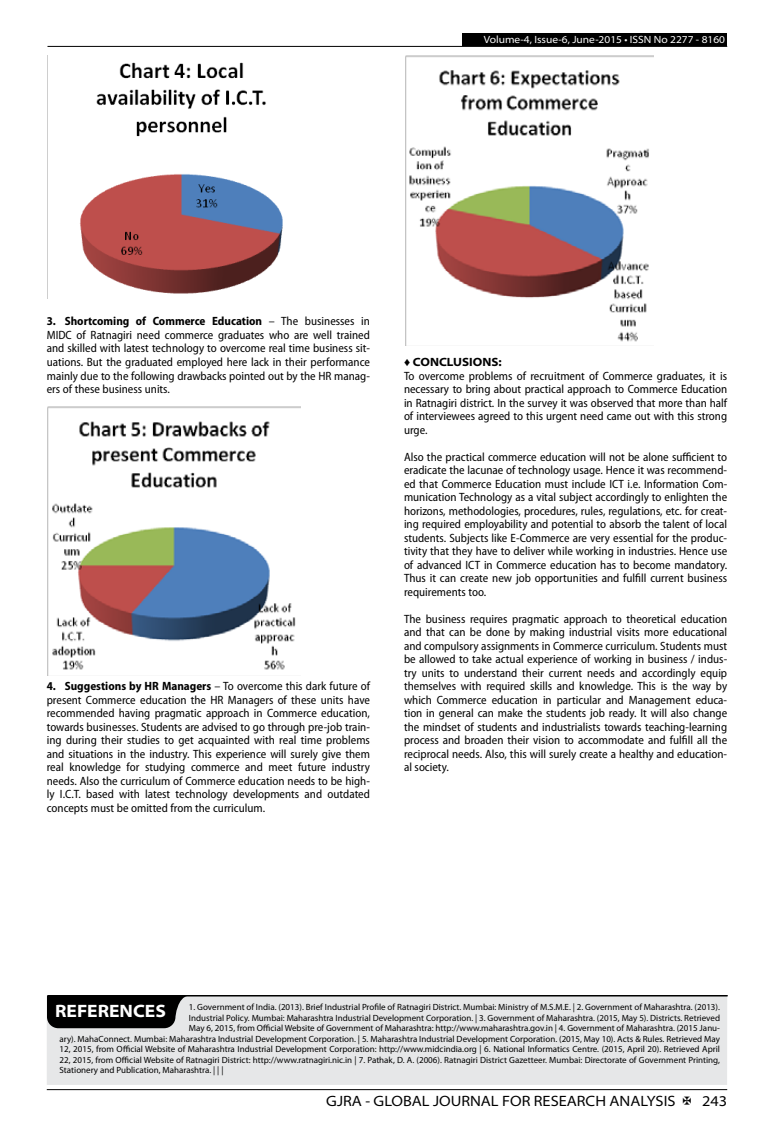
<style>
.page{position:relative;width:774px;height:1136px;background:#fff}
.page>*{position:absolute;margin:0;border:0;box-sizing:border-box;transform-origin:0 0}
.t1{font:700 semi-expanded 18px "Myriad Pro";color:#fff}
.t2{font:semi-expanded 15px "Myriad Pro";color:#000}
.t3{font:semi-condensed 12px/13.5px "Myriad Pro";color:#000;text-align:justify}
.t4{font:semi-expanded 10.5px "Myriad Pro";color:#fff}
.t5{font:9px "Myriad Pro";color:#000}
.s1{font-weight:700}
.s2{font-family:"Times New Roman";font-stretch:normal}
.s3{font-weight:700;font-stretch:semi-expanded}
</style>
<div class="page">
<hr style="left:47px;top:1089px;width:680px;height:1px;background:#000">
<div style="left:462px;top:33px;width:265px;height:13px;background:#000"></div>
<hr style="left:47px;top:46px;width:680px;height:1px;background:#000">
<div style="left:47px;top:995px;width:680px;height:89px;background:#e6e7e8"></div>
<hr style="left:48px;top:994px;width:679px;height:2px;background:#000">
<svg style="left:47px;top:995px;width:142px;height:33px;background:#141414"></svg>
<img style="left:80px;top:62px;width:203px;height:232px">
<img style="left:48px;top:406px;width:253px;height:270px">
<img style="left:405px;top:56px;width:248px;height:289px">
<p class="t4" style="left:484px;top:34px;width:243px">Volume-4, Issue-6, June-2015 • ISSN No 2277 - 8160</p>
<p class="t3" style="left:47px;top:315px;width:325px"><span class="s1">3. Shortcoming of Commerce Education</span> – The businesses in MIDC of Ratnagiri need commerce graduates who are well trained and skilled with latest technology to overcome real time business sit&shy;uations. But the graduated employed here lack in their performance mainly due to the following drawbacks pointed out by the HR manag&shy;ers of these business units.</p>
<p class="t3" style="left:47px;top:679px;width:325px"><span class="s1">4. Suggestions by HR Managers</span> – To overcome this dark future of present Commerce education the HR Managers of these units have recommended having pragmatic approach in Commerce education, towards businesses. Students are advised to go through pre-job train&shy;ing during their studies to get acquainted with real time problems and situations in the industry. This experience will surely give them real knowledge for studying commerce and meet future industry needs. Also the curriculum of Commerce education needs to be high&shy;ly I.C.T. based with latest technology developments and outdated concepts must be omitted from the curriculum.</p>
<p class="t3" style="left:404px;top:355px;width:325px;text-align:left"><span class="s2">♦</span> <span class="s3">CONCLUSIONS:<br></span>To overcome problems of recruitment of Commerce graduates, it is necessary to bring about practical approach to Commerce Education in Ratnagiri district. In the survey it was observed that more than half of interviewees agreed to this urgent need came out with this strong urge.</p>
<p class="t3" style="left:404px;top:450px;width:325px">Also the practical commerce education will not be alone sufficient to eradicate the lacunae of technology usage. Hence it was recommend&shy;ed that Commerce Education must include ICT i.e. Information Com&shy;munication Technology as a vital subject accordingly to enlighten the horizons, methodologies, procedures, rules, regulations, etc. for creat&shy;ing required employability and potential to absorb the talent of local students. Subjects like E-Commerce are very essential for the produc&shy;tivity that they have to deliver while working in industries. Hence use of advanced ICT in Commerce education has to become mandatory.<br>Thus it can create new job opportunities and fulfill current business requirements too.</p>
<p class="t3" style="left:404px;top:612px;width:325px">The business requires pragmatic approach to theoretical education and that can be done by making industrial visits more educational and compulsory assignments in Commerce curriculum. Students must be allowed to take actual experience of working in business / indus&shy;try units to understand their current needs and accordingly equip themselves with required skills and knowledge. This is the way by which Commerce education in particular and Management educa&shy;tion in general can make the students job ready. It will also change the mindset of students and industrialists towards teaching-learning process and broaden their vision to accommodate and fulfill all the reciprocal needs. Also, this will surely create a healthy and education&shy;al society.</p>
<h1 class="t1" style="left:55px;top:1000px;width:112px">REFERENCES</h1>
<p class="t5" style="left:189px;top:1002px;width:533px">1. Government of India. (2013). Brief Industrial Profile of Ratnagiri District. Mumbai: Ministry of M.S.M.E. | 2. Government of Maharashtra. (2013).</p>
<p class="t5" style="left:189px;top:1012px;width:533px">Industrial Policy. Mumbai: Maharashtra Industrial Development Corporation. | 3. Government of Maharashtra. (2015, May 5). Districts. Retrieved</p>
<p class="t5" style="left:189px;top:1023px;width:533px">May 6, 2015, from Official Website of Government of Maharashtra: http://www.maharashtra.gov.in | 4. Government of Maharashtra. (2015 Janu-</p>
<p class="t5" style="left:60px;top:1033px;width:662px">ary). MahaConnect. Mumbai: Maharashtra Industrial Development Corporation. | 5. Maharashtra Industrial Development Corporation. (2015, May 10). Acts &amp; Rules. Retrieved May</p>
<p class="t5" style="left:60px;top:1044px;width:662px">12, 2015, from Official Website of Maharashtra Industrial Development Corporation: http://www.midcindia.org | 6. National Informatics Centre. (2015, April 20). Retrieved April</p>
<p class="t5" style="left:60px;top:1054px;width:662px">22, 2015, from Official Website of Ratnagiri District: http://www.ratnagiri.nic.in | 7. Pathak, D. A. (2006). Ratnagiri District Gazetteer. Mumbai: Directorate of Government Printing,</p>
<p class="t5" style="left:60px;top:1065px;width:165px">Stationery and Publication, Maharashtra. | | |</p>
<p class="t2" style="left:326px;top:1092px;width:351px">GJRA - GLOBAL JOURNAL FOR RESEARCH ANALYSIS</p>
<p class="t2" style="left:702px;top:1092px;width:27px">243</p>
</div>
